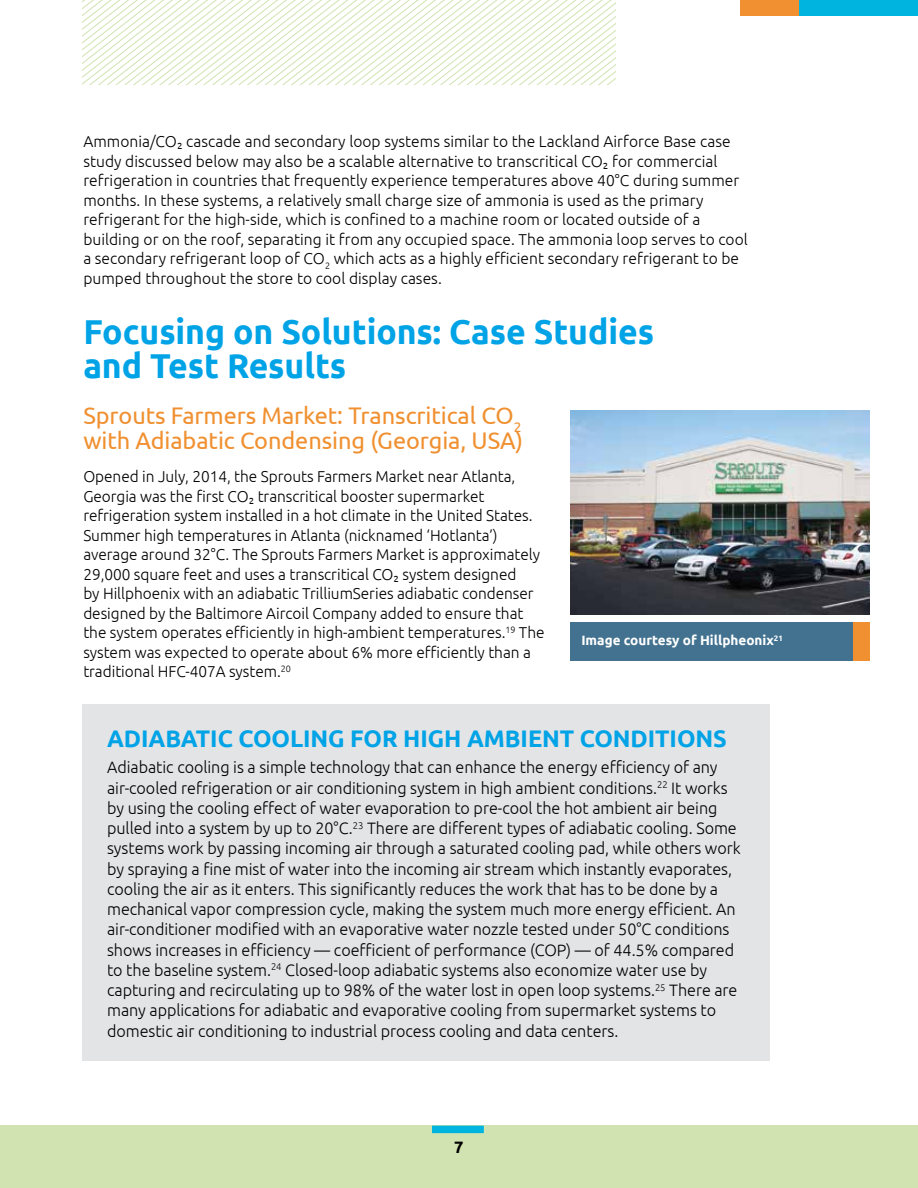
<style>
.page{position:relative;width:918px;height:1188px;background:#fff}
.page>*{position:absolute;margin:0;border:0;box-sizing:border-box;transform-origin:0 0}
.t1{font:700 34.5px/34.5px "Ubuntu";letter-spacing:-.005em;color:#00a3e6}
.t2{font:24px/25.5px "Ubuntu";letter-spacing:-.005em;color:#f09030}
.t3{font:700 24px "Ubuntu";letter-spacing:-.005em;color:#00a3e6}
.t4{font:300 16.5px/20.2px "Ubuntu";letter-spacing:-.005em;color:#000}
.t5{font:700 16.5px "Ubuntu";color:#000}
.t6{font:300 15.75px/19.5px "Ubuntu";letter-spacing:-.005em;color:#000}
.t7{font:700 13.5px "Ubuntu";color:#fff}
</style>
<div class="page">
<svg style="left:105px;top:0;width:511px;height:85px"></svg>
<div style="left:0;top:136px;width:918px;height:1052px;background:#d0e3b0"></div>
<div style="left:0;top:127px;width:918px;height:998px;background:#fff"></div>
<div style="left:432px;top:1126px;width:52px;height:7px;background:#00b4e0"></div>
<div style="left:799px;top:0;width:119px;height:15px;background:#00b4e0"></div>
<div style="left:740px;top:0;width:59px;height:15px;background:#f09030"></div>
<div style="left:82px;top:704px;width:688px;height:356px;background:#e3e4e6"></div>
<div style="left:571px;top:623px;width:299px;height:38px;background:#437290"></div>
<img style="left:571px;top:411px;width:299px;height:203px">
<div style="left:854px;top:622px;width:16px;height:39px;background:#f09030"></div>
<p class="t6" style="left:83px;top:131px;width:666px">Ammonia/CO2 cascade and secondary loop systems similar to the Lackland Airforce Base case study discussed below may also be a scalable alternative to transcritical CO2 for commercial refrigeration in countries that frequently experience temperatures above 40°C during summer months. In these systems, a relatively small charge size of ammonia is used as the primary refrigerant for the high-side, which is confined to a machine room or located outside of a building or on the roof, separating it from any occupied space. The ammonia loop serves to cool a secondary refrigerant loop of CO<sub>2</sub> which acts as a highly efficient secondary refrigerant to be pumped throughout the store to cool display cases.</p>
<h1 class="t1" style="left:83px;top:314px;width:572px">Focusing on Solutions: Case Studies and Test Results</h1>
<h2 class="t2" style="left:83px;top:402px;width:441px">Sprouts Farmers Market: Transcritical CO<sub>2 </sub>with Adiabatic Condensing (Georgia, USA)</h2>
<p class="t6" style="left:83px;top:467px;width:463px">Opened in July, 2014, the Sprouts Farmers Market near Atlanta, Georgia was the first CO2 transcritical booster supermarket refrigeration system installed in a hot climate in the United States.<br>Summer high temperatures in Atlanta (nicknamed ‘Hotlanta’) average around 32°C. The Sprouts Farmers Market is approximately 29,000 square feet and uses a transcritical CO2 system designed<br>by Hillphoenix with an adiabatic TrilliumSeries adiabatic condenser designed by the Baltimore Aircoil Company added to ensure that the system operates efficiently in high-ambient temperatures.<sup>19</sup> The system was expected to operate about 6% more efficiently than a traditional HFC-407A system.<sup>20</sup></p>
<p class="t7" style="left:581px;top:632px;width:203px">Image courtesy of Hillpheonix<sup>21</sup></p>
<h2 class="t3" style="left:107px;top:724px;width:621px">ADIABATIC COOLING FOR HIGH AMBIENT CONDITIONS</h2>
<p class="t4" style="left:107px;top:757px;width:635px">Adiabatic cooling is a simple technology that can enhance the energy efficiency of any air-cooled refrigeration or air conditioning system in high ambient conditions.<sup>22</sup> It works by using the cooling effect of water evaporation to pre-cool the hot ambient air being pulled into a system by up to 20°C.<sup>23</sup> There are different types of adiabatic cooling. Some systems work by passing incoming air through a saturated cooling pad, while others work by spraying a fine mist of water into the incoming air stream which instantly evaporates, cooling the air as it enters. This significantly reduces the work that has to be done by a mechanical vapor compression cycle, making the system much more energy efficient. An air-conditioner modified with an evaporative water nozzle tested under 50°C conditions shows increases in efficiency — coefficient of performance (COP) — of 44.5% compared to the baseline system.<sup>24</sup> Closed-loop adiabatic systems also economize water use by capturing and recirculating up to 98% of the water lost in open loop systems.<sup>25</sup> There are many applications for adiabatic and evaporative cooling from supermarket systems to domestic air conditioning to industrial process cooling and data centers.</p>
<p class="t5" style="left:454px;top:1137px;width:11px">7</p>
</div>
